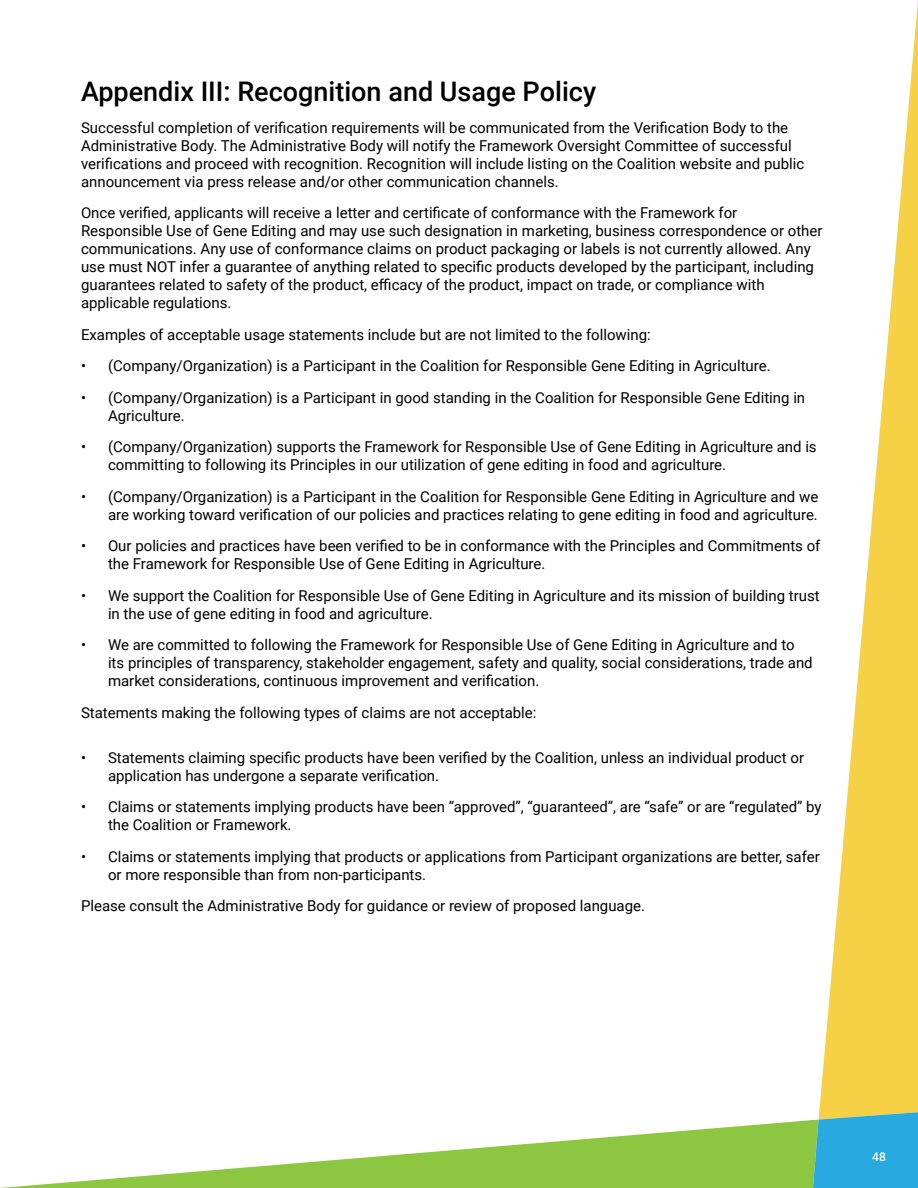
<style>
.page{position:relative;width:918px;height:1188px;background:#fff}
.page>*{position:absolute;margin:0;border:0;box-sizing:border-box;transform-origin:0 0}
.t1{font:500 27px "Roboto";color:#000}
.t2{font:15px/18px "Roboto";color:#000}
.t3{font:500 12px "Roboto";color:#fff}
</style>
<div class="page">
<svg style="left:1px;top:1120px;width:812px;height:68px"></svg>
<svg style="left:819px;top:1px;width:99px;height:1111px"></svg>
<svg style="left:813px;top:1112px;width:105px;height:76px"></svg>
<h1 class="t1" style="left:81px;top:73px;width:517px">Appendix III: Recognition and Usage Policy</h1>
<p class="t2" style="left:81px;top:118px;width:725px">Successful completion of verification requirements will be communicated from the Verification Body to the Administrative Body. The Administrative Body will notify the Framework Oversight Committee of successful verifications and proceed with recognition. Recognition will include listing on the Coalition website and public announcement via press release and/or other communication channels.</p>
<p class="t2" style="left:81px;top:203px;width:743px">Once verified, applicants will receive a letter and certificate of conformance with the Framework for Responsible Use of Gene Editing and may use such designation in marketing, business correspondence or other communications. Any use of conformance claims on product packaging or labels is not currently allowed. Any use must NOT infer a guarantee of anything related to specific products developed by the participant, including guarantees related to safety of the product, efficacy of the product, impact on trade, or compliance with applicable regulations.</p>
<p class="t2" style="left:81px;top:325px;width:571px">Examples of acceptable usage statements include but are not limited to the following:</p>
<p class="t2" style="left:81px;top:356px;width:691px">• (Company/Organization) is a Participant in the Coalition for Responsible Gene Editing in Agriculture.</p>
<p class="t2" style="left:108px;top:388px;width:699px;text-indent:-27px">• (Company/Organization) is a Participant in good standing in the Coalition for Responsible Gene Editing in<br>Agriculture.</p>
<p class="t2" style="left:108px;top:437px;width:710px;text-indent:-27px">• (Company/Organization) supports the Framework for Responsible Use of Gene Editing in Agriculture and is committing to following its Principles in our utilization of gene editing in food and agriculture.</p>
<p class="t2" style="left:81px;top:487px;width:739px;text-align:right">• (Company/Organization) is a Participant in the Coalition for Responsible Gene Editing in Agriculture and we are working toward verification of our policies and practices relating to gene editing in food and agriculture.</p>
<p class="t2" style="left:108px;top:536px;width:714px;text-indent:-27px">• Our policies and practices have been verified to be in conformance with the Principles and Commitments of the Framework for Responsible Use of Gene Editing in Agriculture.</p>
<p class="t2" style="left:108px;top:586px;width:713px;text-indent:-27px">• We support the Coalition for Responsible Use of Gene Editing in Agriculture and its mission of building trust in the use of gene editing in food and agriculture.</p>
<p class="t2" style="left:108px;top:635px;width:706px;text-indent:-27px">• We are committed to following the Framework for Responsible Use of Gene Editing in Agriculture and to its principles of transparency, stakeholder engagement, safety and quality, social considerations, trade and market considerations, continuous improvement and verification.</p>
<p class="t2" style="left:81px;top:703px;width:457px">Statements making the following types of claims are not acceptable:</p>
<p class="t2" style="left:108px;top:748px;width:698px;text-indent:-27px">• Statements claiming specific products have been verified by the Coalition, unless an individual product or application has undergone a separate verification.</p>
<p class="t2" style="left:108px;top:797px;width:715px;text-indent:-27px">• Claims or statements implying products have been “approved”, “guaranteed”, are “safe” or are “regulated” by the Coalition or Framework.</p>
<p class="t2" style="left:108px;top:847px;width:713px;text-indent:-27px">• Claims or statements implying that products or applications from Participant organizations are better, safer or more responsible than from non-participants.</p>
<p class="t2" style="left:81px;top:896px;width:566px">Please consult the Administrative Body for guidance or review of proposed language.</p>
<p class="t3" style="left:872px;top:1149px;width:15px">48</p>
</div>
